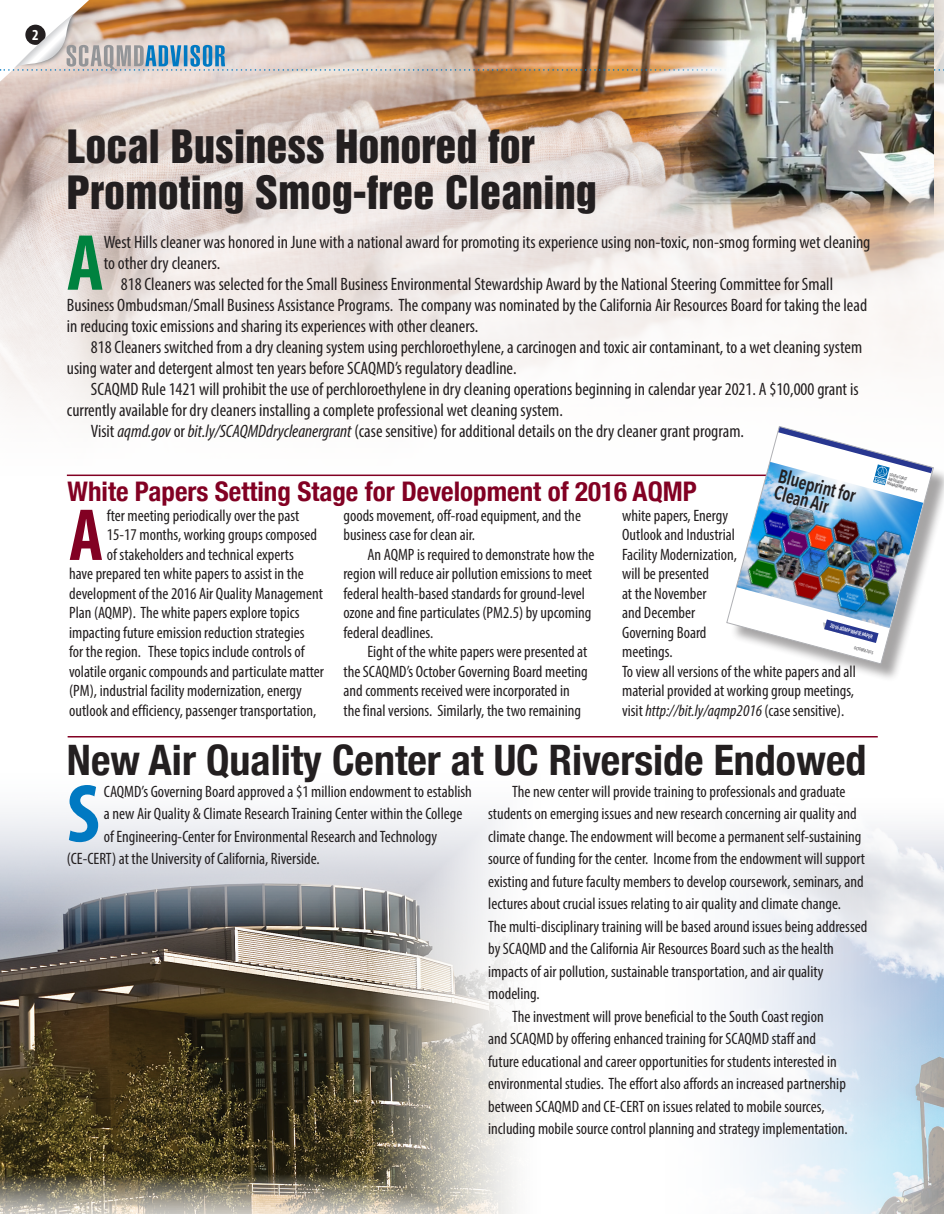
<style>
.page{position:relative;width:944px;height:1214px;background:#fff}
.page>*{position:absolute;margin:0;border:0;box-sizing:border-box;transform-origin:0 0}
.t1{font:700 condensed 83.25px "Myriad Pro";color:#0079c2}
.t2{font:700 condensed 80.25px "Myriad Pro";color:#00823f}
.t3{font:700 condensed 74.4px "Myriad Pro";color:#820123}
.t4{font:42px/46.5px "Helvetica Inserat";color:#231f20}
.t5{font:700 condensed 42px "Helvetica Neue";color:#231f20}
.t6{font:700 condensed 27px "Helvetica Neue";color:#820123}
.t7{font:600 19.2px/17px "Avenir Next Condensed";color:#231f20;scale:.9 1}
.t8{font:condensed 18px "Myriad Pro";color:#231f20}
.t9{font:condensed 16.5px/19.5px "Myriad Pro";color:#231f20}
.t10{font:700 condensed 15.3px "Myriad Pro";color:#fff}
.t11{font:600 5.4px "Avenir Next Condensed";color:#fff;scale:.9 1}
.t12{font:600 4.2px/4.5px "Avenir Next Condensed";color:#636366;scale:.9 1}
.s1{font-style:italic}
</style>
<div class="page">
<img style="left:733px;top:828px;width:211px;height:386px">
<img style="left:0;top:812px;width:516px;height:402px">
<img style="left:0;top:82px;width:944px;height:395px">
<img style="left:0;top:0;width:944px;height:82px">
<hr style="left:67px;top:475px;width:810px;height:1px;background:#820123">
<hr style="left:68px;top:736px;width:810px;height:1px;background:#820123">
<div style="left:730px;top:430px;width:214px;height:252px;background:#231f20;opacity:.4"></div>
<img style="left:726px;top:426px;width:208px;height:238px">
<img style="left:633px;top:0;width:301px;height:220px">
<p class="t10" style="left:32px;top:25px;width:8px">2</p>
<h3 class="t4" style="left:67px;top:123px;width:531px">Local Business Honored for<br>Promoting Smog-free Cleaning</h3>
<h2 class="t2" style="left:67px;top:213px;width:38px">A</h2>
<p class="t8" style="left:104px;top:231px;width:768px">West Hills cleaner was honored in June with a national award for promoting its experience using non-toxic, non-smog forming wet cleaning</p>
<p class="t8" style="left:104px;top:252px;width:118px">to other dry cleaners.</p>
<p class="t8" style="left:121px;top:273px;width:714px">818 Cleaners was selected for the Small Business Environmental Stewardship Award by the National Steering Committee for Small</p>
<p class="t8" style="left:67px;top:294px;width:802px">Business Ombudsman/Small Business Assistance Programs. The company was nominated by the California Air Resources Board for taking the lead</p>
<p class="t8" style="left:67px;top:315px;width:413px">in reducing toxic emissions and sharing its experiences with other cleaners.</p>
<p class="t8" style="left:91px;top:336px;width:773px">818 Cleaners switched from a dry cleaning system using perchloroethylene, a carcinogen and toxic air contaminant, to a wet cleaning system</p>
<p class="t8" style="left:67px;top:357px;width:451px">using water and detergent almost ten years before SCAQMD’s regulatory deadline.</p>
<p class="t8" style="left:91px;top:378px;width:769px">SCAQMD Rule 1421 will prohibit the use of perchloroethylene in dry cleaning operations beginning in calendar year 2021. A $10,000 grant is</p>
<p class="t8" style="left:67px;top:399px;width:497px">currently available for dry cleaners installing a complete professional wet cleaning system.</p>
<p class="t8" style="left:91px;top:420px;width:654px">Visit <span class="s1">aqmd.gov</span> or <span class="s1">bit.ly/SCAQMDdrycleanergrant</span> (case sensitive) for additional details on the dry cleaner grant program.</p>
<p class="t7" style="left:781px;top:468px;width:89px;rotate:15deg">Blueprint for<br>Clean Air</p>
<h3 class="t6" style="left:68px;top:475px;width:631px">White Papers Setting Stage for Development of 2016 AQMP</h3>
<h3 class="t3" style="left:69px;top:489px;width:36px">A</h3>
<p class="t9" style="left:107px;top:506px;width:194px">fter meeting periodically over the past</p>
<p class="t9" style="left:343px;top:506px;width:239px">goods movement, off-road equipment, and the business case for clean air.</p>
<p class="t9" style="left:343px;top:545px;width:253px;text-indent:24px">An AQMP is required to demonstrate how the region will reduce air pollution emissions to meet federal health-based standards for ground-level ozone and fine particulates (PM2.5) by upcoming federal deadlines.</p>
<p class="t9" style="left:343px;top:642px;width:246px;text-indent:24px">Eight of the white papers were presented at the SCAQMD’s October Governing Board meeting and comments received were incorporated in the final versions. Similarly, the two remaining</p>
<p class="t9" style="left:622px;top:506px;width:235px">white papers, Energy<br>Outlook and Industrial<br>Facility Modernization,<br>will be presented<br>at the November<br>and December<br>Governing Board<br>meetings.<br>To view all versions of the white papers and all material provided at working group meetings, visit <span class="s1">http://bit.ly/aqmp2016</span> (case sensitive).</p>
<p class="t9" style="left:107px;top:525px;width:212px">15-17 months, working groups composed</p>
<p class="t9" style="left:107px;top:545px;width:189px">of stakeholders and technical experts</p>
<p class="t9" style="left:69px;top:564px;width:236px">have prepared ten white papers to assist in the</p>
<p class="t9" style="left:69px;top:584px;width:255px">development of the 2016 Air Quality Management</p>
<p class="t9" style="left:69px;top:603px;width:232px">Plan (AQMP). The white papers explore topics</p>
<p class="t9" style="left:69px;top:623px;width:237px">impacting future emission reduction strategies</p>
<p class="t9" style="left:69px;top:642px;width:237px">for the region. These topics include controls of</p>
<p class="t9" style="left:69px;top:662px;width:256px">volatile organic compounds and particulate matter</p>
<p class="t9" style="left:69px;top:681px;width:234px">(PM), industrial facility modernization, energy</p>
<p class="t9" style="left:69px;top:701px;width:249px">outlook and efficiency, passenger transportation,</p>
<p class="t11" style="left:831px;top:622px;width:50px;rotate:15deg">2016 AQMP WHITE PAPER</p>
<p class="t12" style="left:855px;top:646px;width:23px;rotate:15deg">OCTOBER 2015</p>
<h3 class="t5" style="left:67px;top:734px;width:801px">New Air Quality Center at UC Riverside Endowed</h3>
<h1 class="t1" style="left:67px;top:762px;width:34px">S</h1>
<p class="t9" style="left:104px;top:781px;width:370px">CAQMD’s Governing Board approved a $1 million endowment to establish</p>
<p class="t9" style="left:104px;top:804px;width:360px">a new Air Quality &amp; Climate Research Training Center within the College</p>
<p class="t9" style="left:104px;top:826px;width:335px">of Engineering-Center for Environmental Research and Technology</p>
<p class="t9" style="left:67px;top:849px;width:254px">(CE-CERT) at the University of California, Riverside.</p>
<p class="t9" style="left:512px;top:781px;width:335px">The new center will provide training to professionals and graduate</p>
<p class="t9" style="left:488px;top:804px;width:370px">students on emerging issues and new research concerning air quality and</p>
<p class="t9" style="left:488px;top:826px;width:375px">climate change. The endowment will become a permanent self-sustaining</p>
<p class="t9" style="left:488px;top:849px;width:378px">source of funding for the center. Income from the endowment will support</p>
<p class="t9" style="left:488px;top:871px;width:377px">existing and future faculty members to develop coursework, seminars, and</p>
<p class="t9" style="left:488px;top:894px;width:354px">lectures about crucial issues relating to air quality and climate change.</p>
<p class="t9" style="left:488px;top:916px;width:381px">The multi-disciplinary training will be based around issues being addressed</p>
<p class="t9" style="left:488px;top:939px;width:347px">by SCAQMD and the California Air Resources Board such as the health</p>
<p class="t9" style="left:488px;top:961px;width:337px">impacts of air pollution, sustainable transportation, and air quality</p>
<p class="t9" style="left:488px;top:984px;width:53px">modeling.</p>
<p class="t9" style="left:512px;top:1006px;width:313px">The investment will prove beneficial to the South Coast region</p>
<p class="t9" style="left:488px;top:1029px;width:329px">and SCAQMD by offering enhanced training for SCAQMD staff and</p>
<p class="t9" style="left:488px;top:1051px;width:350px">future educational and career opportunities for students interested in</p>
<p class="t9" style="left:488px;top:1074px;width:359px">environmental studies. The effort also affords an increased partnership</p>
<p class="t9" style="left:488px;top:1096px;width:338px">between SCAQMD and CE-CERT on issues related to mobile sources,</p>
<p class="t9" style="left:488px;top:1119px;width:361px">including mobile source control planning and strategy implementation.</p>
<p class="t12" style="left:890px;top:472px;width:36px;rotate:15deg">SOUTH COAST<br>AIR QUALITY<br>MANAGEMENT DISTRICT</p>
</div>
